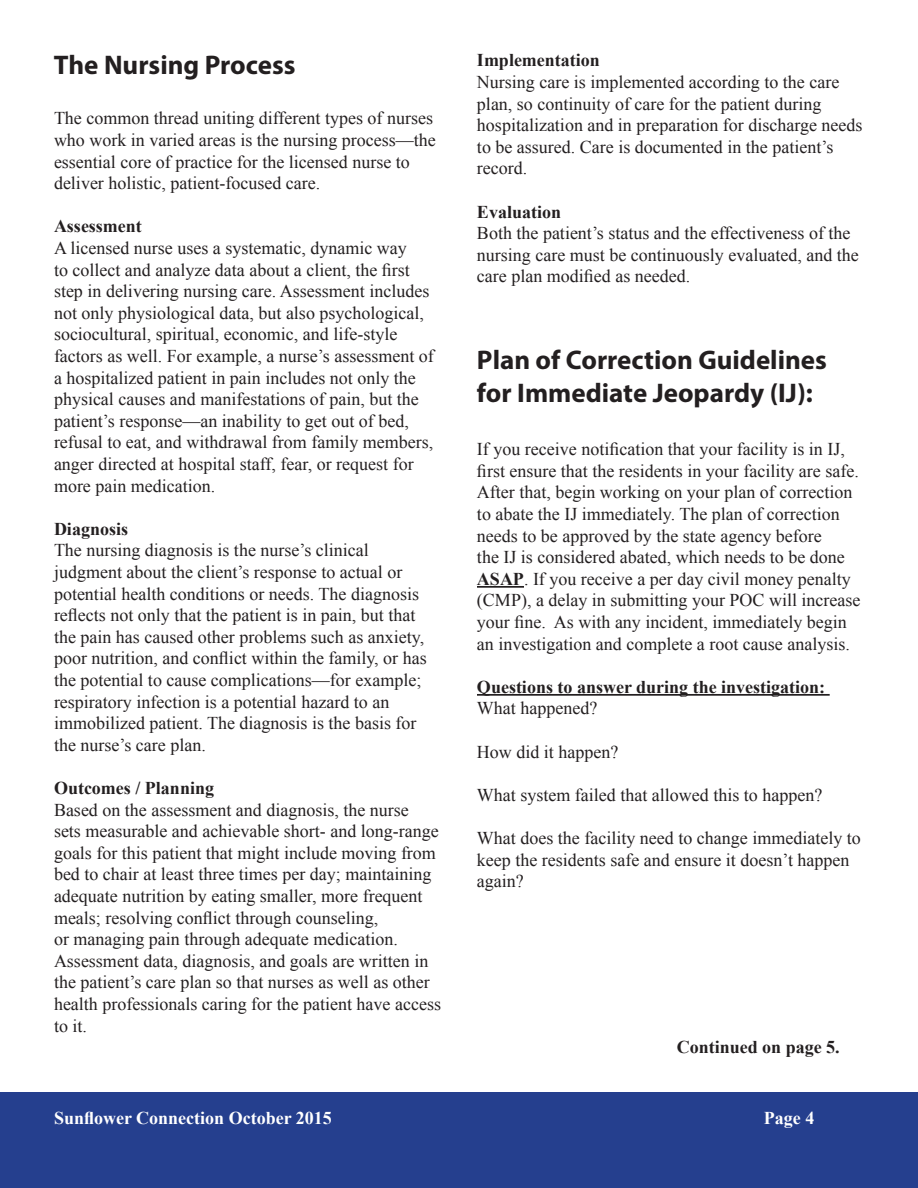
<style>
.page{position:relative;width:918px;height:1188px;background:#fff}
.page>*{position:absolute;margin:0;border:0;box-sizing:border-box;transform-origin:0 0}
.t1{font:700 27px/32.4px "Myriad Pro";color:#231f20}
.t2{font:18px/21.6px "Times New Roman";color:#231f20}
.t3{font:700 18px "Times New Roman";color:#231f20}
.t4{font:700 18px "Times New Roman";color:#fff}
.s1{font-weight:700}
</style>
<div class="page">
<div style="left:0;top:1092px;width:918px;height:96px;background:#253f8e"></div>
<hr style="left:477px;top:586px;width:47px;height:2px;background:#231f20">
<hr style="left:477px;top:694px;width:353px;height:2px;background:#231f20">
<p class="t1" style="left:54px;top:48px;width:243px">The Nursing Process</p>
<p class="t2" style="left:54px;top:107px;width:383px">The common thread uniting different types of nurses who work in varied areas is the nursing process—the essential core of practice for the licensed nurse to deliver holistic, patient-focused care.</p>
<p class="t3" style="left:54px;top:214px;width:89px">Assessment</p>
<p class="t2" style="left:54px;top:237px;width:381px">A licensed nurse uses a systematic, dynamic way<br>to collect and analyze data about a client, the first step in delivering nursing care. Assessment includes not only physiological data, but also psychological, sociocultural, spiritual, economic, and life-style factors as well. For example, a nurse’s assessment of a hospitalized patient in pain includes not only the physical causes and manifestations of pain, but the patient’s response—an inability to get out of bed, refusal to eat, and withdrawal from family members, anger directed at hospital staff, fear, or request for more pain medication.</p>
<p class="t3" style="left:54px;top:516px;width:76px">Diagnosis</p>
<p class="t2" style="left:54px;top:539px;width:374px">The nursing diagnosis is the nurse’s clinical judgment about the client’s response to actual or potential health conditions or needs. The diagnosis reflects not only that the patient is in pain, but that the pain has caused other problems such as anxiety, poor nutrition, and conflict within the family, or has the potential to cause complications—for example; respiratory infection is a potential hazard to an immobilized patient. The diagnosis is the basis for the nurse’s care plan.</p>
<p class="t3" style="left:54px;top:776px;width:162px">Outcomes / Planning</p>
<p class="t2" style="left:54px;top:798px;width:389px">Based on the assessment and diagnosis, the nurse<br>sets measurable and achievable short- and long-range goals for this patient that might include moving from bed to chair at least three times per day; maintaining adequate nutrition by eating smaller, more frequent meals; resolving conflict through counseling,<br>or managing pain through adequate medication.<br>Assessment data, diagnosis, and goals are written in the patient’s care plan so that nurses as well as other health professionals caring for the patient have access to it.</p>
<p class="t3" style="left:477px;top:48px;width:124px">Implementation</p>
<p class="t2" style="left:477px;top:71px;width:387px">Nursing care is implemented according to the care plan, so continuity of care for the patient during hospitalization and in preparation for discharge needs to be assured. Care is documented in the patient’s record.</p>
<p class="t3" style="left:477px;top:199px;width:86px">Evaluation</p>
<p class="t2" style="left:477px;top:222px;width:383px">Both the patient’s status and the effectiveness of the nursing care must be continuously evaluated, and the care plan modified as needed.</p>
<p class="t1" style="left:477px;top:343px;width:351px">Plan of Correction Guidelines for Immediate Jeopardy (IJ):</p>
<p class="t2" style="left:477px;top:438px;width:385px">If you receive notification that your facility is in IJ, first ensure that the residents in your facility are safe.<br>After that, begin working on your plan of correction to abate the IJ immediately. The plan of correction needs to be approved by the state agency before<br>the IJ is considered abated, which needs to be done <span class="s1">ASAP</span>. If you receive a per day civil money penalty (CMP), a delay in submitting your POC will increase your fine. As with any incident, immediately begin an investigation and complete a root cause analysis.</p>
<p class="t3" style="left:477px;top:674px;width:350px">Questions to answer during the investigation:</p>
<p class="t2" style="left:477px;top:697px;width:122px">What happened?</p>
<p class="t2" style="left:477px;top:741px;width:143px">How did it happen?</p>
<p class="t2" style="left:477px;top:784px;width:347px">What system failed that allowed this to happen?</p>
<p class="t2" style="left:477px;top:827px;width:385px">What does the facility need to change immediately to keep the residents safe and ensure it doesn’t happen again?</p>
<p class="t3" style="left:677px;top:1034px;width:165px">Continued on page 5.</p>
<p class="t4" style="left:54px;top:1106px;width:279px">Sunflower Connection October 2015</p>
<p class="t4" style="left:764px;top:1106px;width:52px">Page 4</p>
</div>
